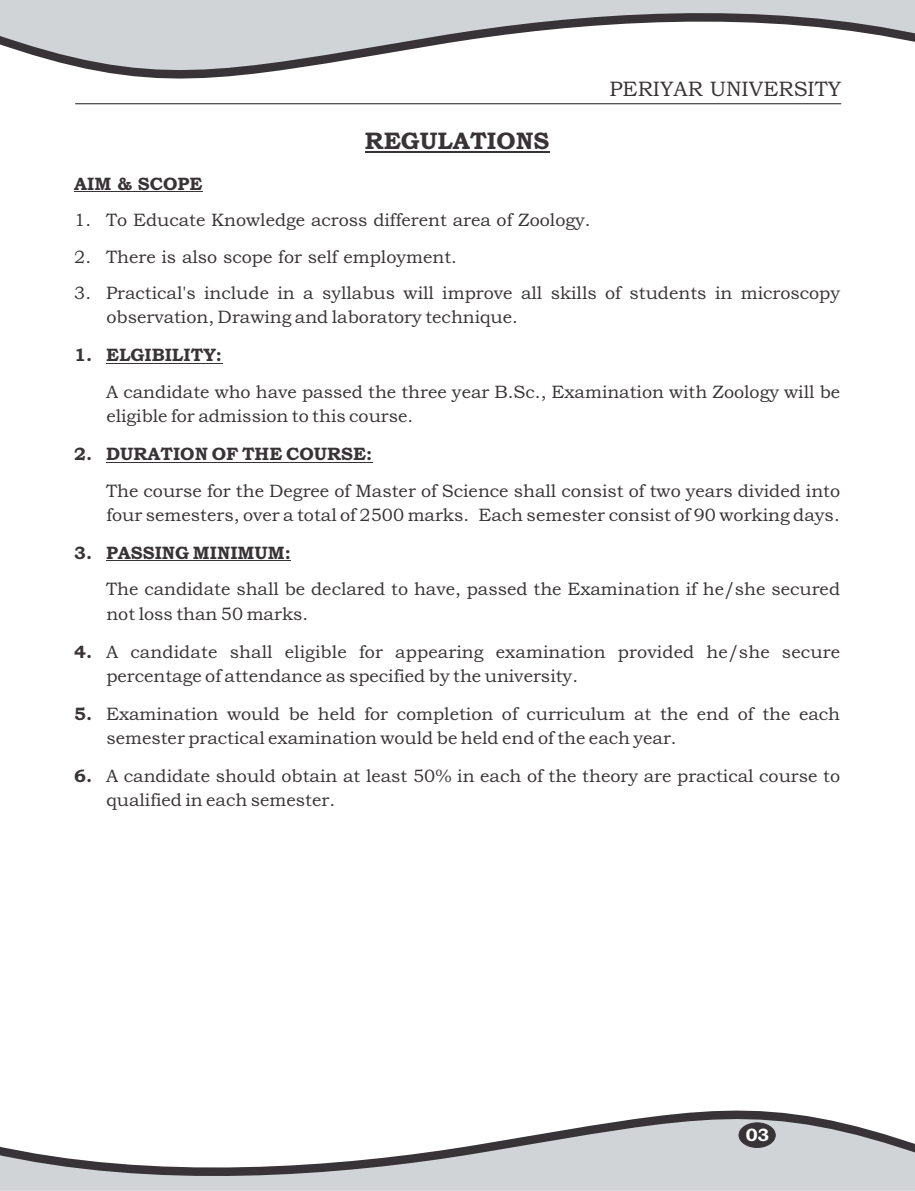
<style>
.page{position:relative;width:915px;height:1191px;background:#fff}
.page>*{position:absolute;margin:0;border:0;box-sizing:border-box;transform-origin:0 0}
.t1{font:700 24px "Bookman Old Style";color:#383336}
.t2{font:21px "Bookman Old Style";color:#383336}
.t3{font:18px/24.3px "Bookman Old Style";color:#383336}
.t4{font:700 18px "Bookman Old Style";color:#383336}
.t5{font:700 18px "Bookman Old Style";color:#fff}
.s1{font-weight:700}
</style>
<div class="page">
<hr style="left:365px;top:151px;width:184px;height:1px;background:#383336">
<hr style="left:74px;top:191px;width:128px;height:1px;background:#383336">
<hr style="left:106px;top:363px;width:116px;height:1px;background:#383336">
<hr style="left:106px;top:462px;width:266px;height:1px;background:#383336">
<hr style="left:106px;top:560px;width:185px;height:1px;background:#383336">
<svg style="left:0;top:0;width:914px;height:79px;fill:#d1d4d6"></svg>
<svg style="left:0;top:1110px;width:914px;height:80px;fill:#d1d4d6"></svg>
<hr style="left:75px;top:103px;width:765px;height:1px;background:#383336">
<div style="left:738px;top:1122px;width:37px;height:25px;background:#383336;border:1px solid #383336;border-radius:50%"></div>
<h1 class="t1" style="left:365px;top:132px;width:186px">REGULATIONS</h1>
<p class="t2" style="left:609px;top:81px;width:233px">PERIYAR UNIVERSITY</p>
<p class="t4" style="left:74px;top:177px;width:130px">AIM &amp; SCOPE</p>
<p class="t3" style="left:74px;top:209px;width:518px">1. To Educate Knowledge across different area of Zoology.</p>
<p class="t3" style="left:74px;top:246px;width:384px">2. There is also scope for self employment.</p>
<p class="t3" style="left:106px;top:282px;width:735px;text-indent:-32px">3. Practical's include in a syllabus will improve all skills of students in microscopy observation, Drawing and laboratory technique.</p>
<p class="t4" style="left:74px;top:348px;width:149px">1. ELGIBILITY:</p>
<p class="t3" style="left:106px;top:381px;width:735px">A candidate who have passed the three year B.Sc., Examination with Zoology will be eligible for admission to this course.</p>
<p class="t4" style="left:74px;top:447px;width:299px">2. DURATION OF THE COURSE:</p>
<p class="t3" style="left:106px;top:480px;width:735px">The course for the Degree of Master of Science shall consist of two years divided into four semesters, over a total of 2500 marks. Each semester consist of 90 working days.</p>
<p class="t4" style="left:74px;top:546px;width:218px">3. PASSING MINIMUM:</p>
<p class="t3" style="left:106px;top:578px;width:735px">The candidate shall be declared to have, passed the Examination if he/she secured not loss than 50 marks.</p>
<p class="t3" style="left:106px;top:641px;width:735px;text-indent:-32px"><span class="s1">4.</span> A candidate shall eligible for appearing examination provided he/she secure percentage of attendance as specified by the university.</p>
<p class="t3" style="left:106px;top:703px;width:735px;text-indent:-32px"><span class="s1">5.</span> Examination would be held for completion of curriculum at the end of the each semester practical examination would be held end of the each year.</p>
<p class="t3" style="left:106px;top:765px;width:735px;text-indent:-32px"><span class="s1">6.</span> A candidate should obtain at least 50% in each of the theory are practical course to qualified in each semester.</p>
<p class="t5" style="left:745px;top:1128px;width:25px">03</p>
</div>
